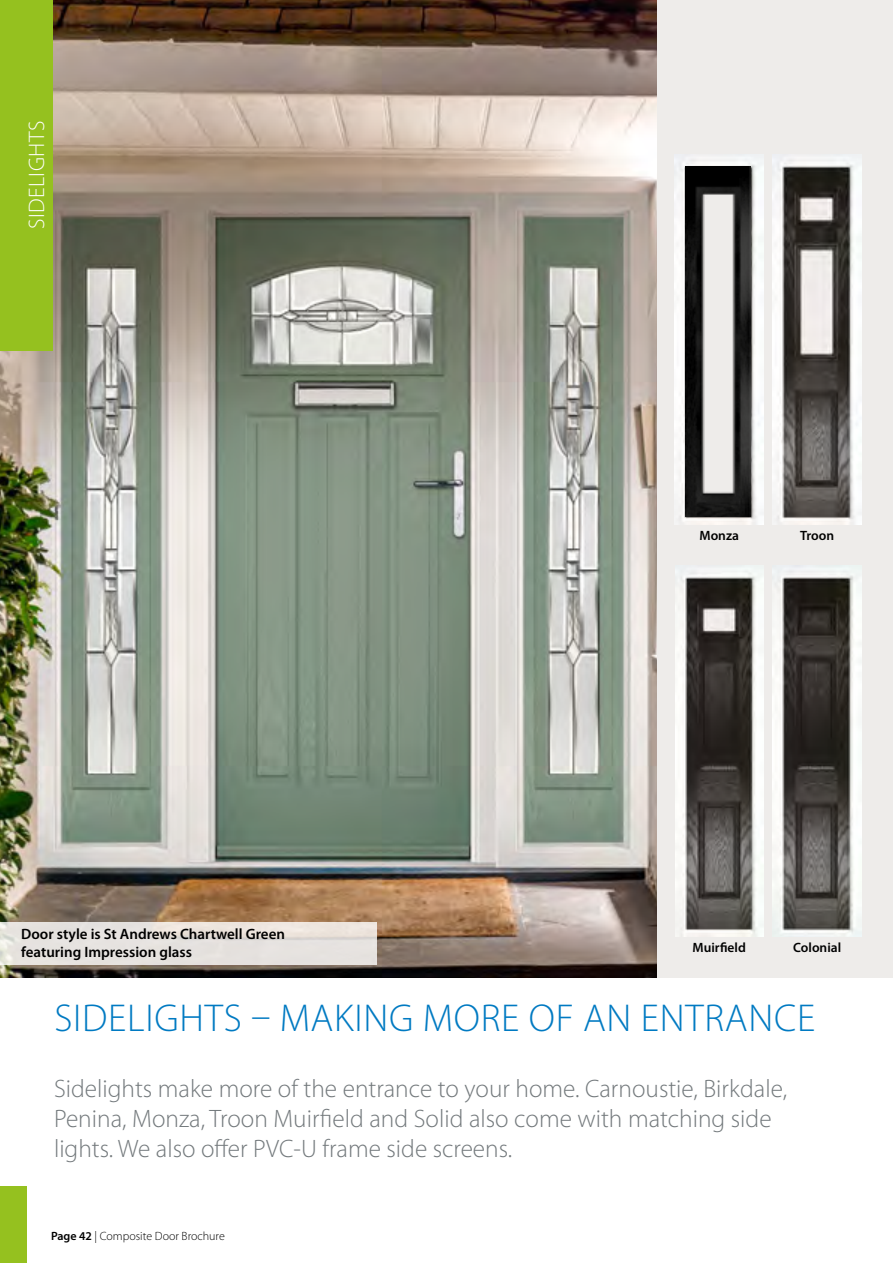
<style>
.page{position:relative;width:893px;height:1263px;background:#fff}
.page>*{position:absolute;margin:0;border:0;box-sizing:border-box;transform-origin:0 0}
.t1{font:300 39px "Myriad Pro";letter-spacing:.02em;color:#007ac2}
.t2{font:300 25.35px/30.3px "Myriad Pro";color:#73797c}
.t3{font:300 22.5px "Myriad Pro";letter-spacing:.02em;color:#fff}
.t4{font:600 15px/18px "Myriad Pro";color:#000}
.t5{font:600 13.5px "Myriad Pro";color:#000}
.t6{font:300 12px "Myriad Pro";color:#000}
.s1{font-weight:600}
</style>
<div class="page">
<img style="left:0;top:0;width:657px;height:977px">
<div style="left:0;top:0;width:52px;height:350px;background:#95c11f"></div>
<div style="left:657px;top:0;width:236px;height:977px;background:#eeecea"></div>
<img style="left:675px;top:566px;width:89px;height:370px">
<img style="left:773px;top:155px;width:88px;height:370px">
<img style="left:773px;top:566px;width:88px;height:370px">
<div style="left:0;top:923px;width:376px;height:42px;background:#e6e2df"></div>
<div style="left:0;top:1186px;width:26px;height:77px;background:#95c11f"></div>
<img style="left:675px;top:155px;width:88px;height:370px">
<img style="left:686px;top:167px;width:64px;height:349px">
<p class="t3" style="left:23px;top:229px;width:110px;rotate:-90deg">SIDELIGHTS</p>
<p class="t4" style="left:21px;top:925px;width:265px">Door style is St Andrews Chartwell Green featuring Impression glass</p>
<p class="t5" style="left:699px;top:527px;width:41px">Monza</p>
<p class="t5" style="left:800px;top:527px;width:36px">Troon</p>
<p class="t5" style="left:693px;top:938px;width:55px">Muirfield</p>
<p class="t5" style="left:793px;top:938px;width:49px">Colonial</p>
<h1 class="t1" style="left:54px;top:994px;width:762px">SIDELIGHTS – MAKING MORE OF AN ENTRANCE</h1>
<p class="t2" style="left:54px;top:1073px;width:735px">Sidelights make more of the entrance to your home. Carnoustie, Birkdale,<br>Penina, Monza, Troon Muirfield and Solid also come with matching side lights. We also offer PVC-U frame side screens.</p>
<p class="t6" style="left:51px;top:1229px;width:175px"><span class="s1">Page 42</span> | Composite Door Brochure</p>
</div>
